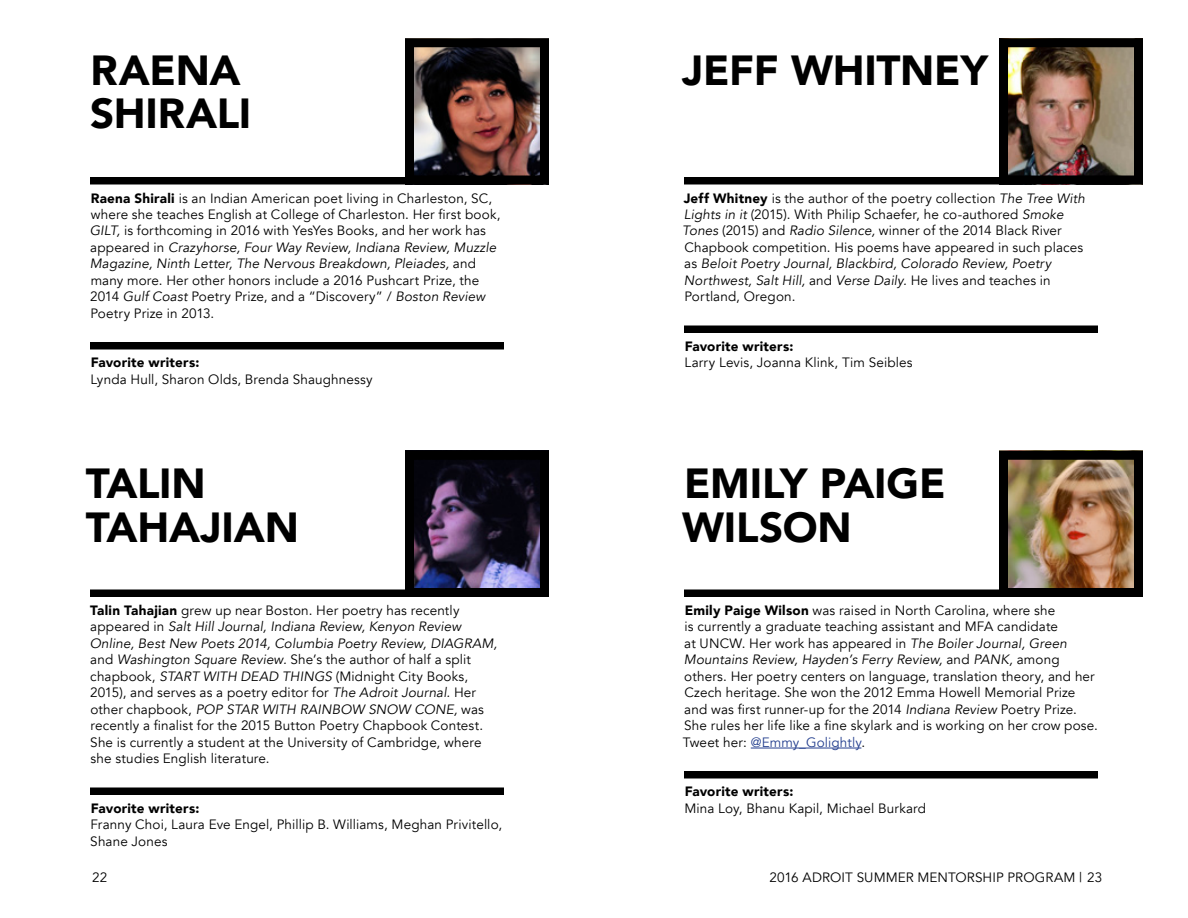
<style>
.page{position:relative;width:1188px;height:918px;background:#fff}
.page>*{position:absolute;margin:0;border:0;box-sizing:border-box;transform-origin:0 0}
.t1{font:900 42px/43.5px "Avenir";letter-spacing:-.005em;color:#000}
.t2{font:13.5px/16.5px "Avenir";letter-spacing:.01em;color:#000}
.t3{font:900 13.5px "Avenir";letter-spacing:.015em;color:#000}
.s1{font-weight:900}
.s2{font-style:italic}
.s3{color:#25408f}
</style>
<div class="page">
<div style="left:90px;top:177px;width:414px;height:7px;background:#000"></div>
<div style="left:90px;top:342px;width:414px;height:8px;background:#000"></div>
<div style="left:90px;top:590px;width:414px;height:7px;background:#000"></div>
<div style="left:90px;top:788px;width:414px;height:7px;background:#000"></div>
<img style="left:415px;top:48px;width:124px;height:126px">
<div style="left:405px;top:38px;width:144px;height:146px;border:9px solid #000"></div>
<img style="left:415px;top:461px;width:124px;height:126px">
<div style="left:405px;top:451px;width:144px;height:146px;border:9px solid #000"></div>
<div style="left:684px;top:177px;width:414px;height:7px;background:#000"></div>
<div style="left:684px;top:326px;width:414px;height:7px;background:#000"></div>
<div style="left:684px;top:590px;width:414px;height:7px;background:#000"></div>
<hr style="left:751px;top:748px;width:110px;height:1px;background:#25408f">
<div style="left:684px;top:771px;width:414px;height:7px;background:#000"></div>
<img style="left:999px;top:48px;width:144px;height:137px">
<div style="left:999px;top:38px;width:144px;height:146px;border:9px solid #000"></div>
<img style="left:1009px;top:461px;width:124px;height:126px">
<div style="left:999px;top:451px;width:144px;height:146px;border:9px solid #000"></div>
<h1 class="t1" style="left:90px;top:47px;width:163px">RAENA<br>SHIRALI</h1>
<p class="t2" style="left:90px;top:190px;width:412px"><span class="s1">Raena Shirali</span> is an Indian American poet living in Charleston, SC, where she teaches English at College of Charleston. Her first book, <span class="s2">GILT,</span> is forthcoming in 2016 with YesYes Books, and her work has appeared in <span class="s2">Crazyhorse, Four Way Review, Indiana Review, Muzzle Magazine, Ninth Letter, The Nervous Breakdown, Pleiades,</span> and many more. Her other honors include a 2016 Pushcart Prize, the 2014 <span class="s2">Gulf Coast</span> Poetry Prize, and a “Discovery” / <span class="s2">Boston Review </span>Poetry Prize in 2013.</p>
<p class="t3" style="left:91px;top:351px;width:110px">Favorite writers:</p>
<p class="t2" style="left:91px;top:371px;width:284px">Lynda Hull, Sharon Olds, Brenda Shaughnessy</p>
<h1 class="t1" style="left:86px;top:461px;width:215px">TALIN<br>TAHAJIAN</h1>
<p class="t2" style="left:90px;top:602px;width:409px"><span class="s1">Talin Tahajian</span> grew up near Boston. Her poetry has recently appeared in <span class="s2">Salt Hill Journal, Indiana Review, Kenyon Review Online, Best New Poets 2014, Columbia Poetry Review, DIAGRAM, </span>and <span class="s2">Washington Square Review.</span> She’s the author of half a split chapbook, <span class="s2">START WITH DEAD THINGS</span> (Midnight City Books, 2015), and serves as a poetry editor for <span class="s2">The Adroit Journal.</span> Her other chapbook, <span class="s2">POP STAR WITH RAINBOW SNOW CONE,</span> was recently a finalist for the 2015 Button Poetry Chapbook Contest.<br>She is currently a student at the University of Cambridge, where she studies English literature.</p>
<p class="t3" style="left:91px;top:797px;width:110px">Favorite writers:</p>
<p class="t2" style="left:90px;top:817px;width:413px">Franny Choi, Laura Eve Engel, Phillip B. Williams, Meghan Privitello,<br>Shane Jones</p>
<h1 class="t1" style="left:682px;top:47px;width:307px">JEFF WHITNEY</h1>
<p class="t2" style="left:682px;top:190px;width:404px"><span class="s1">Jeff Whitney</span> is the author of the poetry collection <span class="s2">The Tree With Lights in it</span> (2015). With Philip Schaefer, he co-authored <span class="s2">Smoke Tones</span> (2015) and <span class="s2">Radio Silence,</span> winner of the 2014 Black River Chapbook competition. His poems have appeared in such places as <span class="s2">Beloit Poetry Journal, Blackbird, Colorado Review, Poetry Northwest, Salt Hill,</span> and <span class="s2">Verse Daily.</span> He lives and teaches in Portland, Oregon.</p>
<p class="t3" style="left:685px;top:335px;width:110px">Favorite writers:</p>
<p class="t2" style="left:685px;top:355px;width:230px">Larry Levis, Joanna Klink, Tim Seibles</p>
<h1 class="t1" style="left:682px;top:461px;width:265px">EMILY PAIGE<br>WILSON</h1>
<p class="t2" style="left:683px;top:602px;width:417px"><span class="s1">Emily Paige Wilson</span> was raised in North Carolina, where she<br>is currently a graduate teaching assistant and MFA candidate<br>at UNCW. Her work has appeared in <span class="s2">The Boiler Journal, Green Mountains Review, Hayden’s Ferry Review,</span> and <span class="s2">PANK,</span> among others. Her poetry centers on language, translation theory, and her Czech heritage. She won the 2012 Emma Howell Memorial Prize and was first runner-up for the 2014 <span class="s2">Indiana Review</span> Poetry Prize.<br>She rules her life like a fine skylark and is working on her crow pose.<br>Tweet her: <span class="s3">@Emmy_Golightly</span>.</p>
<p class="t3" style="left:685px;top:780px;width:110px">Favorite writers:</p>
<p class="t2" style="left:685px;top:800px;width:243px">Mina Loy, Bhanu Kapil, Michael Burkard</p>
<p class="t2" style="left:92px;top:869px;width:17px">22</p>
<p class="t2" style="left:770px;top:869px;width:334px">2016 ADROIT SUMMER MENTORSHIP PROGRAM | 23</p>
</div>
